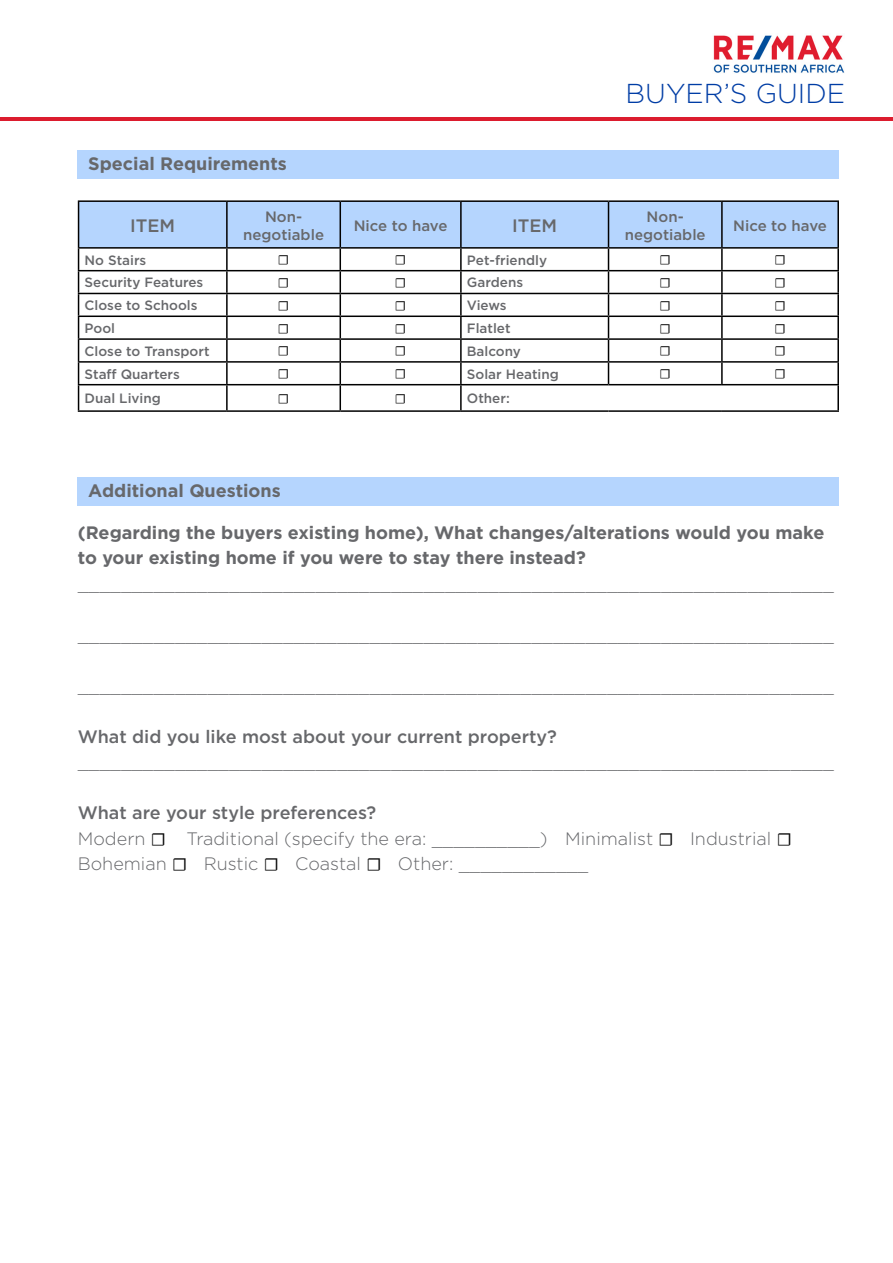
<style>
.page{position:relative;width:893px;height:1263px;background:#fff}
.page>*{position:absolute;margin:0;border:0;box-sizing:border-box;transform-origin:0 0}
.t1{font:300 27.3px "Gotham";color:#003da5}
.t2{font:300 18px/25.5px "Gotham";color:#67686b}
.t3{font:700 18px/25.5px "Gotham";color:#67686b}
.t4{font:500 18px "Gotham";color:#67686b}
.t5{font:500 15px/18px "Gotham";color:#67686b;text-align:center}
.t6{font:500 13.5px "Gotham";color:#67686b}
.t7{font:13.5px "Minion Pro";color:#000}
.s1{font-weight:500}
.s2{font-family:"Minion Pro";font-weight:400;color:#000}
</style>
<div class="page">
<hr style="left:0;top:117px;width:893px;height:4px;background:#dc1c2e">
<img style="left:713px;top:35px;width:132px;height:38px">
<div style="left:77px;top:150px;width:762px;height:29px;background:#b5d5fe"></div>
<div style="left:77px;top:477px;width:762px;height:29px;background:#b5d5fe"></div>
<hr style="left:78px;top:200px;width:149px;height:2px;background:#000">
<hr style="left:227px;top:200px;width:113px;height:2px;background:#000">
<hr style="left:340px;top:200px;width:121px;height:2px;background:#000">
<hr style="left:461px;top:200px;width:147px;height:2px;background:#000">
<hr style="left:608px;top:200px;width:114px;height:2px;background:#000">
<hr style="left:722px;top:200px;width:117px;height:2px;background:#000">
<hr style="left:837px;top:202px;width:2px;height:45px;background:#000">
<hr style="left:722px;top:247px;width:117px;height:2px;background:#000">
<hr style="left:837px;top:249px;width:2px;height:21px;background:#000">
<hr style="left:722px;top:270px;width:117px;height:1px;background:#000">
<hr style="left:837px;top:271px;width:2px;height:22px;background:#000">
<hr style="left:722px;top:293px;width:117px;height:1px;background:#000">
<hr style="left:837px;top:294px;width:2px;height:21px;background:#000">
<hr style="left:722px;top:315px;width:117px;height:2px;background:#000">
<hr style="left:837px;top:317px;width:2px;height:21px;background:#000">
<hr style="left:722px;top:338px;width:117px;height:2px;background:#000">
<hr style="left:837px;top:340px;width:2px;height:21px;background:#000">
<hr style="left:722px;top:361px;width:117px;height:2px;background:#000">
<hr style="left:837px;top:363px;width:2px;height:21px;background:#000">
<svg style="left:78px;top:201px;width:760px;height:209px"></svg>
<hr style="left:461px;top:384px;width:147px;height:1px;background:#000">
<hr style="left:460px;top:385px;width:2px;height:25px;background:#000">
<hr style="left:608px;top:384px;width:114px;height:1px;background:#000">
<hr style="left:722px;top:384px;width:117px;height:1px;background:#000">
<hr style="left:837px;top:385px;width:2px;height:25px;background:#000">
<hr style="left:78px;top:410px;width:149px;height:2px;background:#000">
<hr style="left:227px;top:410px;width:113px;height:2px;background:#000">
<hr style="left:340px;top:410px;width:121px;height:2px;background:#000">
<hr style="left:461px;top:410px;width:147px;height:2px;background:#000">
<hr style="left:608px;top:410px;width:114px;height:2px;background:#000">
<hr style="left:722px;top:410px;width:117px;height:2px;background:#000">
<p class="t3" style="left:88px;top:151px;width:200px">Special Requirements</p>
<h1 class="t1" style="left:625px;top:76px;width:221px">BUYER’S GUIDE</h1>
<p class="t4" style="left:130px;top:214px;width:47px">ITEM</p>
<p class="t5" style="left:243px;top:207px;width:82px">Non&shy;negotiable</p>
<p class="t5" style="left:354px;top:216px;width:95px">Nice to have</p>
<p class="t4" style="left:512px;top:214px;width:47px">ITEM</p>
<p class="t5" style="left:625px;top:207px;width:82px">Non&shy;negotiable</p>
<p class="t5" style="left:733px;top:216px;width:95px">Nice to have</p>
<p class="t6" style="left:85px;top:251px;width:63px">No Stairs</p>
<p class="t7" style="left:278px;top:251px;width:13px">☐</p>
<p class="t7" style="left:395px;top:251px;width:13px">☐</p>
<p class="t6" style="left:467px;top:251px;width:82px">Pet-friendly</p>
<p class="t7" style="left:659px;top:251px;width:13px">☐</p>
<p class="t7" style="left:774px;top:251px;width:13px">☐</p>
<p class="t6" style="left:85px;top:274px;width:120px">Security Features</p>
<p class="t7" style="left:278px;top:274px;width:13px">☐</p>
<p class="t7" style="left:395px;top:274px;width:13px">☐</p>
<p class="t6" style="left:467px;top:274px;width:58px">Gardens</p>
<p class="t7" style="left:659px;top:274px;width:13px">☐</p>
<p class="t7" style="left:774px;top:274px;width:13px">☐</p>
<p class="t6" style="left:85px;top:297px;width:115px">Close to Schools</p>
<p class="t7" style="left:278px;top:296px;width:13px">☐</p>
<p class="t7" style="left:395px;top:296px;width:13px">☐</p>
<p class="t6" style="left:467px;top:297px;width:41px">Views</p>
<p class="t7" style="left:659px;top:296px;width:13px">☐</p>
<p class="t7" style="left:774px;top:296px;width:13px">☐</p>
<p class="t6" style="left:85px;top:319px;width:32px">Pool</p>
<p class="t7" style="left:278px;top:319px;width:13px">☐</p>
<p class="t7" style="left:395px;top:319px;width:13px">☐</p>
<p class="t6" style="left:467px;top:319px;width:45px">Flatlet</p>
<p class="t7" style="left:659px;top:319px;width:13px">☐</p>
<p class="t7" style="left:774px;top:319px;width:13px">☐</p>
<p class="t6" style="left:85px;top:342px;width:127px">Close to Transport</p>
<p class="t7" style="left:278px;top:342px;width:13px">☐</p>
<p class="t7" style="left:395px;top:342px;width:13px">☐</p>
<p class="t6" style="left:467px;top:342px;width:56px">Balcony</p>
<p class="t7" style="left:659px;top:342px;width:13px">☐</p>
<p class="t7" style="left:774px;top:342px;width:13px">☐</p>
<p class="t6" style="left:85px;top:365px;width:97px">Staff Quarters</p>
<p class="t7" style="left:278px;top:365px;width:13px">☐</p>
<p class="t7" style="left:395px;top:365px;width:13px">☐</p>
<p class="t6" style="left:467px;top:365px;width:94px">Solar Heating</p>
<p class="t7" style="left:659px;top:365px;width:13px">☐</p>
<p class="t7" style="left:774px;top:365px;width:13px">☐</p>
<p class="t6" style="left:85px;top:390px;width:78px">Dual Living</p>
<p class="t7" style="left:278px;top:389px;width:13px">☐</p>
<p class="t7" style="left:395px;top:389px;width:13px">☐</p>
<p class="t6" style="left:467px;top:390px;width:44px">Other:</p>
<p class="t3" style="left:88px;top:478px;width:194px">Additional Questions</p>
<p class="t3" style="left:78px;top:520px;width:748px">(Regarding the buyers existing home), What changes/alterations would you make to your existing home if you were to stay there instead?</p>
<p class="t2" style="left:78px;top:570px;width:757px">______________________________________________________________________</p>
<p class="t2" style="left:78px;top:621px;width:757px">______________________________________________________________________</p>
<p class="t2" style="left:78px;top:672px;width:757px">______________________________________________________________________</p>
<p class="t4" style="left:78px;top:725px;width:481px">What did you like most about your current property?</p>
<p class="t2" style="left:78px;top:749px;width:757px">______________________________________________________________________</p>
<p class="t2" style="left:78px;top:800px;width:716px"><span class="s1">What are your style preferences?<br></span>Modern <span class="s2">☐</span> Traditional (specify the era: __________) Minimalist <span class="s2">☐</span> Industrial <span class="s2">☐<br></span>Bohemian <span class="s2">☐</span> Rustic <span class="s2">☐</span> Coastal <span class="s2">☐</span> Other: ____________</p>
</div>
